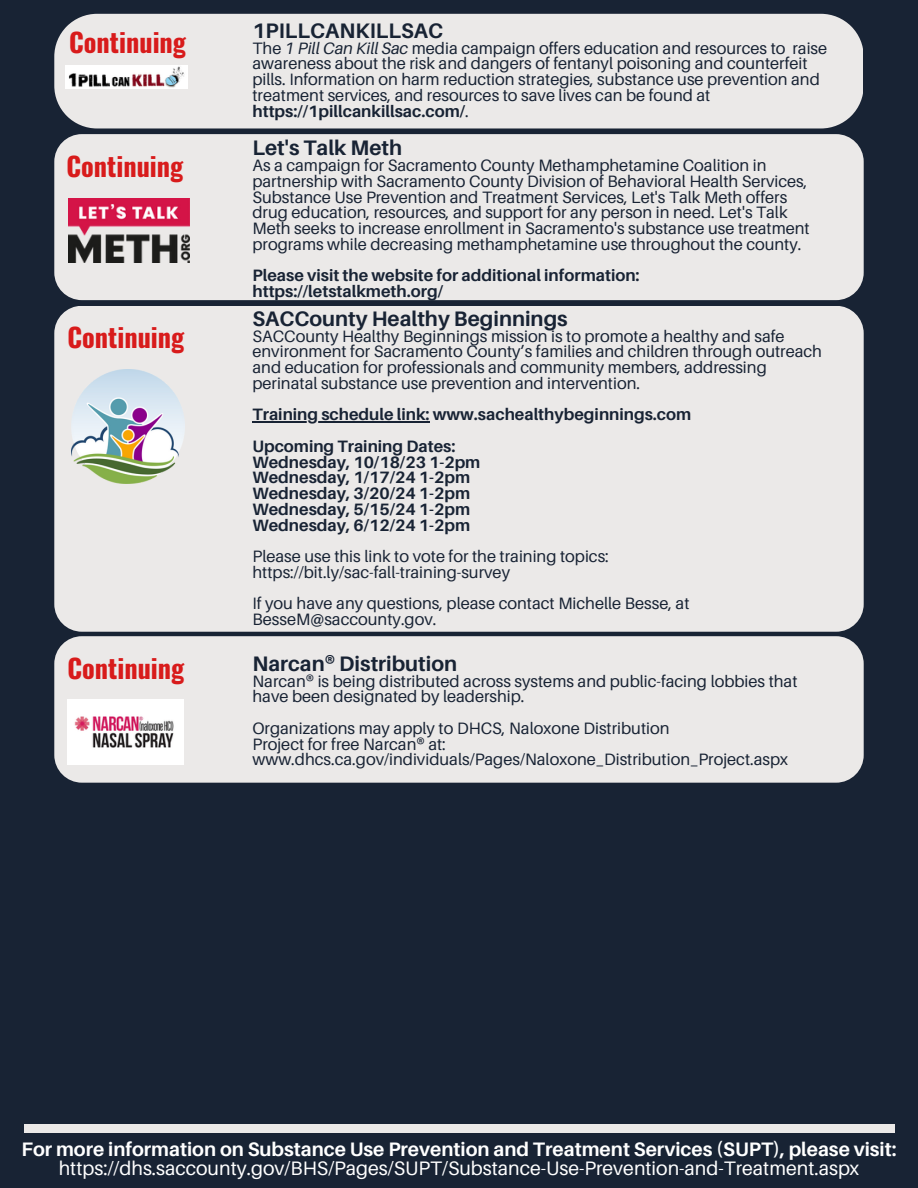
<style>
.page{position:relative;width:918px;height:1188px;background:#182334}
.page>*{position:absolute;margin:0;border:0;box-sizing:border-box;transform-origin:0 0}
.t1{font:700 26.25px "Oswald";color:#d81b1b}
.t2{font:700 21px "Aileron";color:#182334}
.t3{font:19.5px/19.2px "Aileron";color:#fff;text-align:center}
.t4{font:16.5px/15.8px "Aileron";color:#182334}
.t5{font:700 16.5px/15.8px "Aileron";color:#182334}
.s1{font-style:italic}
.s2{font-weight:700}
</style>
<div class="page">
<div style="left:54px;top:134px;width:810px;height:166px;background:#ebe9e8;border-radius:28px"></div>
<img style="left:69px;top:198px;width:120px;height:64px">
<div style="left:54px;top:306px;width:810px;height:326px;background:#ebe9e8;border-radius:28px"></div>
<img style="left:72px;top:370px;width:112px;height:114px">
<hr style="left:252px;top:421px;width:178px;height:2px;background:#182334">
<div style="left:54px;top:636px;width:810px;height:147px;background:#ebe9e8;border-radius:28px"></div>
<img style="left:67px;top:699px;width:116px;height:65px">
<div style="left:24px;top:1125px;width:870px;height:8px;background:#ebe9e8"></div>
<div style="left:54px;top:14px;width:809px;height:114px;background:#ebe9e8"></div>
<img style="left:66px;top:65px;width:121px;height:24px">
<p class="t1" style="left:69px;top:22px;width:118px">Continuing</p>
<p class="t1" style="left:66px;top:145px;width:118px">Continuing</p>
<p class="t1" style="left:67px;top:316px;width:118px">Continuing</p>
<p class="t1" style="left:67px;top:648px;width:118px">Continuing</p>
<p class="t2" style="left:252px;top:18px;width:192px">1PILLCANKILLSAC</p>
<p class="t4" style="left:252px;top:40px;width:576px">The <span class="s1">1 Pill Can Kill Sac</span> media campaign offers education and resources to raise awareness about the risk and dangers of fentanyl poisoning and counterfeit pills. Information on harm reduction strategies, substance use prevention and treatment services, and resources to save lives can be found at <span class="s2">https://1pillcankillsac.com/</span>.</p>
<p class="t2" style="left:252px;top:135px;width:151px">Let's Talk Meth</p>
<p class="t4" style="left:252px;top:157px;width:559px">As a campaign for Sacramento County Methamphetamine Coalition in partnership with Sacramento County Division of Behavioral Health Services, Substance Use Prevention and Treatment Services, Let's Talk Meth offers drug education, resources, and support for any person in need. Let's Talk Meth seeks to increase enrollment in Sacramento's substance use treatment programs while decreasing methamphetamine use throughout the county.</p>
<p class="t5" style="left:252px;top:267px;width:389px">Please visit the website for additional information: https://letstalkmeth.org/</p>
<p class="t2" style="left:252px;top:305px;width:317px">SACCounty Healthy Beginnings</p>
<p class="t4" style="left:252px;top:328px;width:571px">SACCounty Healthy Beginnings mission is to promote a healthy and safe environment for Sacramento County’s families and children through outreach and education for professionals and community members, addressing perinatal substance use prevention and intervention.</p>
<p class="t5" style="left:252px;top:406px;width:440px">Training schedule link: www.sachealthybeginnings.com</p>
<p class="t5" style="left:252px;top:438px;width:204px">Upcoming Training Dates:</p>
<p class="t5" style="left:252px;top:454px;width:229px">Wednesday, 10/18/23 1-2pm</p>
<p class="t5" style="left:252px;top:469px;width:219px">Wednesday, 1/17/24 1-2pm</p>
<p class="t5" style="left:252px;top:485px;width:219px">Wednesday, 3/20/24 1-2pm</p>
<p class="t5" style="left:252px;top:501px;width:219px">Wednesday, 5/15/24 1-2pm</p>
<p class="t5" style="left:252px;top:517px;width:219px">Wednesday, 6/12/24 1-2pm</p>
<p class="t4" style="left:252px;top:548px;width:358px">Please use this link to vote for the training topics:</p>
<p class="t4" style="left:252px;top:564px;width:259px">https://bit.ly/sac-fall-training-survey</p>
<p class="t4" style="left:252px;top:595px;width:439px">If you have any questions, please contact Michelle Besse, at<br>BesseM@saccounty.gov.</p>
<p class="t2" style="left:252px;top:651px;width:206px">Narcan® Distribution</p>
<p class="t4" style="left:252px;top:673px;width:547px">Narcan® is being distributed across systems and public-facing lobbies that have been designated by leadership.</p>
<p class="t4" style="left:252px;top:720px;width:419px">Organizations may apply to DHCS, Naloxone Distribution</p>
<p class="t4" style="left:252px;top:736px;width:537px">Project for free Narcan® at: www.dhcs.ca.gov/individuals/Pages/Naloxone_Distribution_Project.aspx</p>
<p class="t3" style="left:21px;top:1139px;width:877px"><span class="s2">For more information on Substance Use Prevention and Treatment Services (SUPT), please visit: </span>https://dhs.saccounty.gov/BHS/Pages/SUPT/Substance-Use-Prevention-and-Treatment.aspx</p>
</div>
